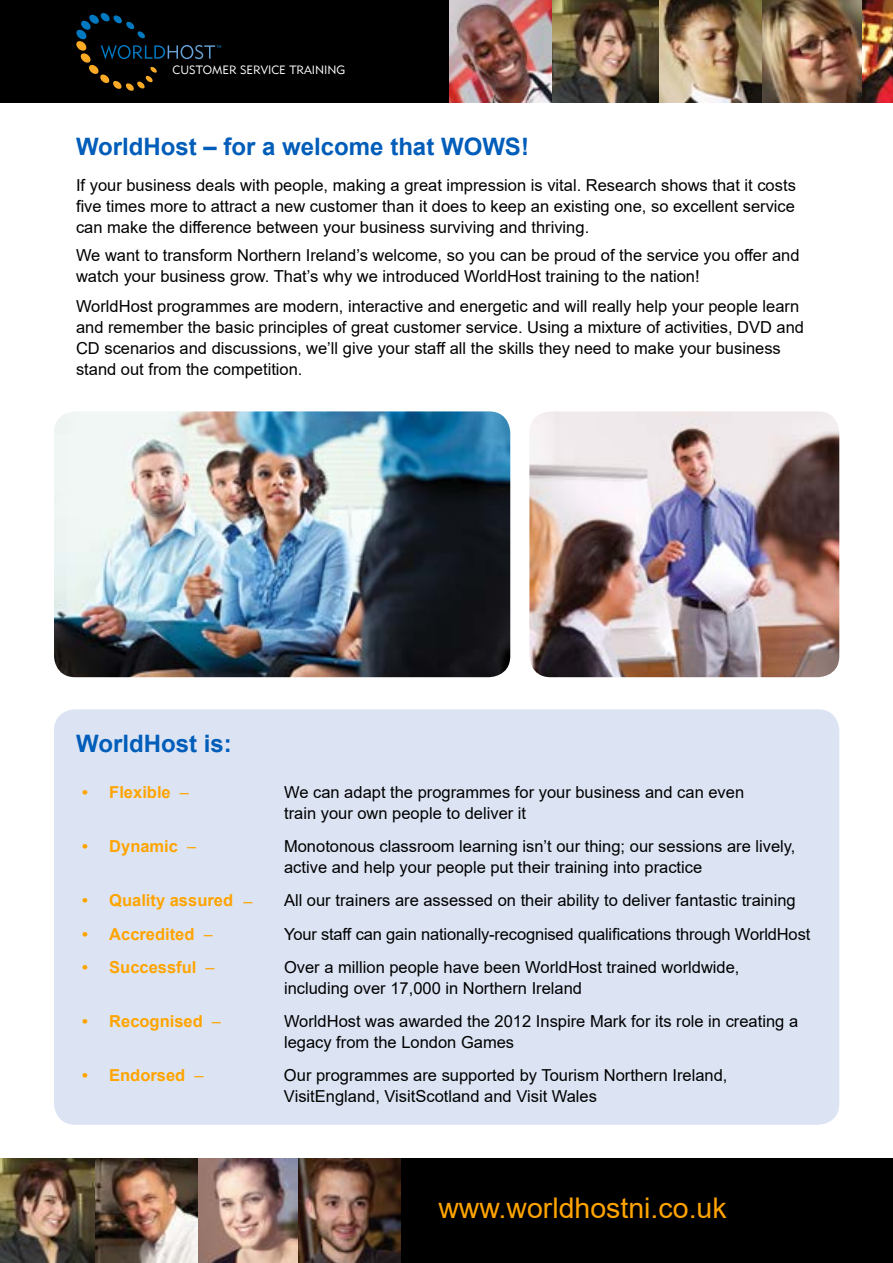
<style>
.page{position:relative;width:893px;height:1263px;background:#fff}
.page>*{position:absolute;margin:0;border:0;box-sizing:border-box;transform-origin:0 0}
.t1{font:28.5px "Arial";color:#ffa400}
.t2{font:700 24px "Arial";color:#005db9}
.t3{font:16.5px/21px "Arial";color:#000}
.t4{font:700 16.5px "Arial";color:#ffa400}
.t5{font:16.5px "Arial";color:#ffa400}
.t6{font:12px "Geometric 415 BT Lite A";color:#fff}
.s1{font-weight:400}
</style>
<div class="page">
<div style="left:0;top:1158px;width:893px;height:105px;background:#000"></div>
<div style="left:0;top:0;width:893px;height:102px;background:#000"></div>
<img style="left:450px;top:0;width:443px;height:102px">
<svg style="left:76px;top:13px;width:145px;height:78px"></svg>
<img style="left:0;top:1158px;width:196px;height:105px">
<img style="left:196px;top:1158px;width:205px;height:105px">
<div style="left:54px;top:709px;width:785px;height:416px;background:#dce4f4;border-radius:21px"></div>
<img style="left:54px;top:411px;width:456px;height:266px">
<img style="left:529px;top:411px;width:310px;height:266px">
<p class="t6" style="left:173px;top:62px;width:174px">CUSTOMER SERVICE TRAINING</p>
<h2 class="t2" style="left:76px;top:129px;width:454px">WorldHost – for a welcome that WOWS!</h2>
<p class="t3" style="left:76px;top:174px;width:721px;text-align:justify">If your business deals with people, making a great impression is vital. Research shows that it costs five times more to attract a new customer than it does to keep an existing one, so excellent service can make the difference between your business surviving and thriving.</p>
<p class="t3" style="left:76px;top:245px;width:725px">We want to transform Northern Ireland’s welcome, so you can be proud of the service you offer and watch your business grow. That’s why we introduced WorldHost training to the nation!</p>
<p class="t3" style="left:76px;top:296px;width:730px">WorldHost programmes are modern, interactive and energetic and will really help your people learn and remember the basic principles of great customer service. Using a mixture of activities, DVD and CD scenarios and discussions, we’ll give your staff all the skills they need to make your business stand out from the competition.</p>
<h2 class="t2" style="left:76px;top:727px;width:157px">WorldHost is:</h2>
<p class="t4" style="left:82px;top:780px;width:108px">• Flexible <span class="s1">–</span></p>
<p class="t3" style="left:284px;top:781px;width:462px">We can adapt the programmes for your business and can even train your own people to deliver it</p>
<p class="t4" style="left:82px;top:834px;width:116px">• Dynamic <span class="s1">–</span></p>
<p class="t3" style="left:284px;top:835px;width:513px">Monotonous classroom learning isn’t our thing; our sessions are lively, active and help your people put their training into practice</p>
<p class="t4" style="left:82px;top:889px;width:152px">• Quality assured</p>
<p class="t3" style="left:284px;top:890px;width:513px">All our trainers are assessed on their ability to deliver fantastic training</p>
<p class="t4" style="left:82px;top:922px;width:132px">• Accredited <span class="s1">–</span></p>
<p class="t3" style="left:284px;top:923px;width:528px">Your staff can gain nationally-recognised qualifications through WorldHost</p>
<p class="t4" style="left:82px;top:955px;width:134px">• Successful <span class="s1">–</span></p>
<p class="t3" style="left:284px;top:956px;width:457px">Over a million people have been WorldHost trained worldwide, including over 17,000 in Northern Ireland</p>
<p class="t4" style="left:82px;top:1010px;width:140px">• Recognised <span class="s1">–</span></p>
<p class="t3" style="left:284px;top:1011px;width:516px">WorldHost was awarded the 2012 Inspire Mark for its role in creating a legacy from the London Games</p>
<p class="t4" style="left:82px;top:1064px;width:123px">• Endorsed <span class="s1">–</span></p>
<p class="t3" style="left:284px;top:1065px;width:445px">Our programmes are supported by Tourism Northern Ireland,<br>VisitEngland, VisitScotland and Visit Wales</p>
<p class="t5" style="left:243px;top:889px;width:11px">–</p>
<h1 class="t1" style="left:438px;top:1188px;width:290px">www.worldhostni.co.uk</h1>
</div>
